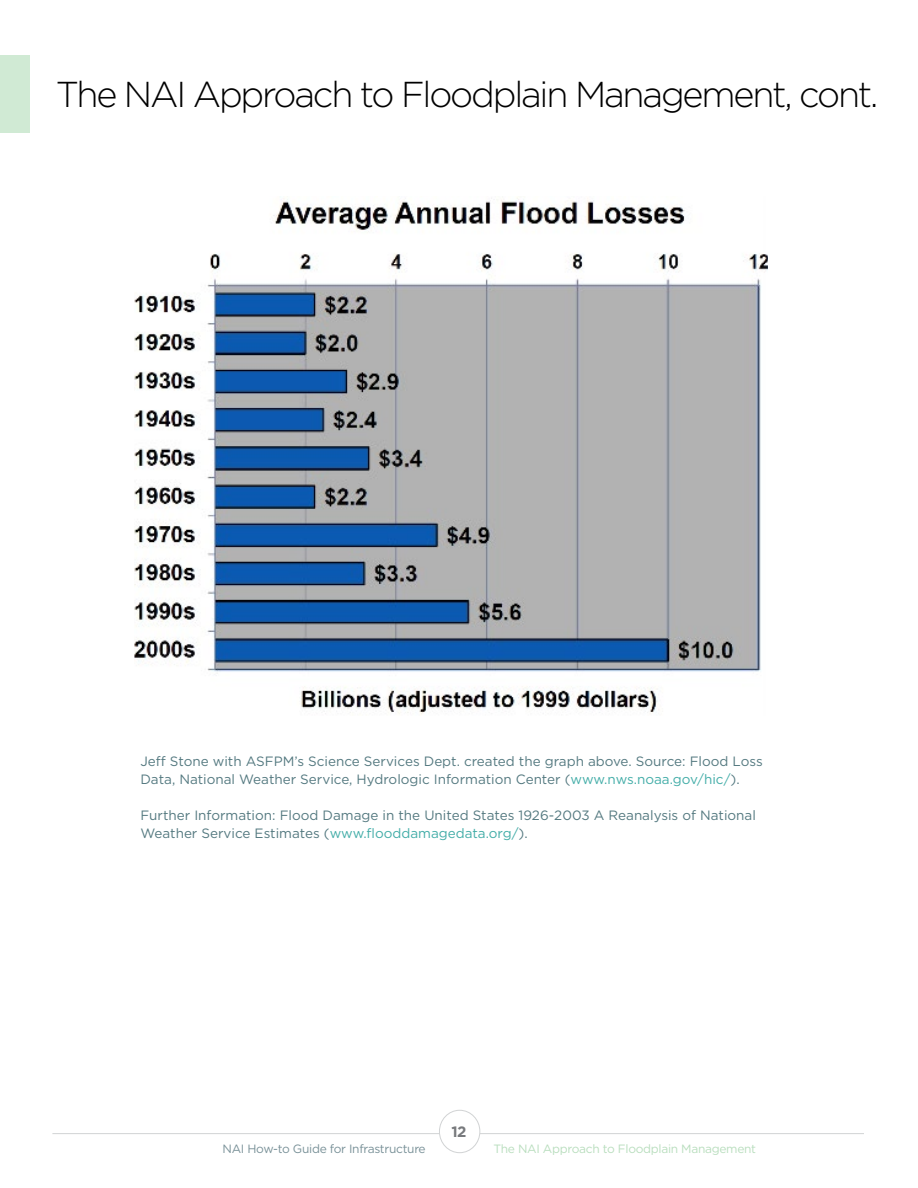
<style>
.page{position:relative;width:918px;height:1188px;background:#fff}
.page>*{position:absolute;margin:0;border:0;box-sizing:border-box;transform-origin:0 0}
.t1{font:300 36px "Gotham";letter-spacing:-.06em;color:#000}
.t2{font:700 15px "Gotham";color:#787a7d}
.t3{font:13.5px/18px "Gotham";color:#547980}
.t4{font:12px "Gotham";letter-spacing:-.025em;color:#b9debe}
.t5{font:12px "Gotham";letter-spacing:-.025em;color:#799198}
.s1{color:#43ada8}
</style>
<div class="page">
<hr style="left:52px;top:1133px;width:812px;height:1px;background:#d1d3d4">
<div style="left:439px;top:1110px;width:41px;height:43px;background:#fff;border-radius:50%"></div>
<div style="left:439px;top:1110px;width:41px;height:43px;border:1px solid #d1d3d4;border-radius:50%"></div>
<div style="left:0;top:56px;width:29px;height:77px;background:#d0ead4"></div>
<img style="left:135px;top:197px;width:632px;height:518px">
<h1 class="t1" style="left:56px;top:74px;width:824px">The NAI Approach to Floodplain Management, cont.</h1>
<p class="t3" style="left:140px;top:752px;width:624px">Jeff Stone with ASFPM’s Science Services Dept. created the graph above. Source: Flood Loss<br>Data, National Weather Service, Hydrologic Information Center (<span class="s1">www.nws.noaa.gov/hic/</span>).</p>
<p class="t3" style="left:140px;top:806px;width:617px">Further Information: Flood Damage in the United States 1926-2003 A Reanalysis of National<br>Weather Service Estimates (<span class="s1">www.flooddamagedata.org/</span>).</p>
<p class="t2" style="left:452px;top:1123px;width:16px">12</p>
<p class="t5" style="left:223px;top:1142px;width:205px">NAI How-to Guide for Infrastructure</p>
<p class="t4" style="left:494px;top:1142px;width:264px">The NAI Approach to Floodplain Management</p>
</div>
